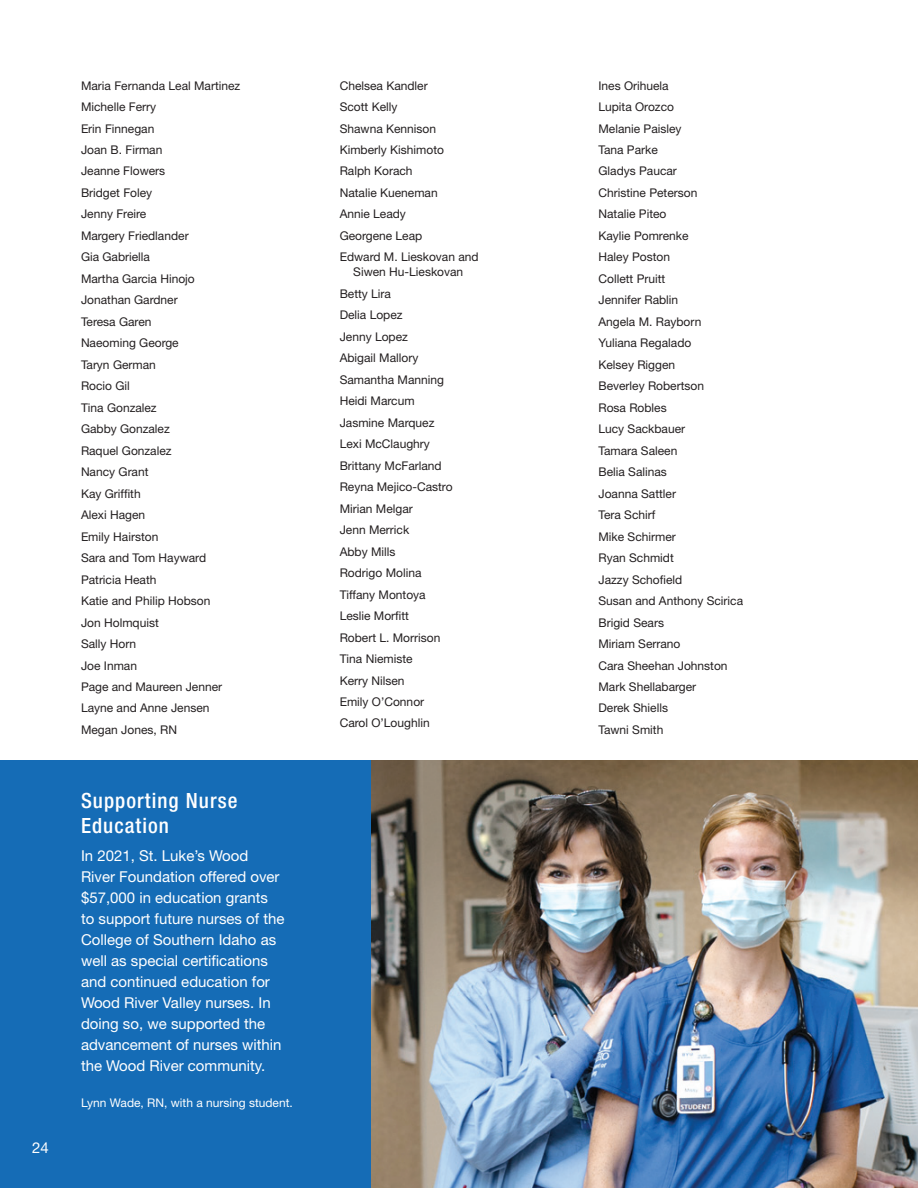
<style>
.page{position:relative;width:918px;height:1188px;background:#fff}
.page>*{position:absolute;margin:0;border:0;box-sizing:border-box;transform-origin:0 0}
.Pullout_Title{font:500 condensed 21px/25.2px "Helvetica Neue LT Pro";letter-spacing:.05em;color:#fff}
.Pullout_Text{font:15px/21px "Helvetica Neue LT Pro";color:#fff}
.Donor_List_Name{font:12px/15px "Helvetica Neue LT Pro";color:#231f20;text-align:center}
.caption_rev{font:12px "Helvetica Neue LT Pro";color:#fff}
</style>
<div class="page">
<div style="left:0;top:760px;width:391px;height:428px;background:#156cb6"></div>
<img style="left:371px;top:760px;width:547px;height:428px">
<p class="Pullout_Text" style="left:32px;top:1137px;width:18px">24</p>
<p class="Donor_List_Name" style="left:81px;top:78px;width:161px">Maria Fernanda Leal Martinez</p>
<p class="Donor_List_Name" style="left:81px;top:99px;width:77px">Michelle Ferry</p>
<p class="Donor_List_Name" style="left:81px;top:120px;width:75px">Erin Finnegan</p>
<p class="Donor_List_Name" style="left:81px;top:142px;width:83px">Joan B. Firman</p>
<p class="Donor_List_Name" style="left:81px;top:163px;width:86px">Jeanne Flowers</p>
<p class="Donor_List_Name" style="left:81px;top:185px;width:73px">Bridget Foley</p>
<p class="Donor_List_Name" style="left:81px;top:206px;width:67px">Jenny Freire</p>
<p class="Donor_List_Name" style="left:81px;top:228px;width:109px">Margery Friedlander</p>
<p class="Donor_List_Name" style="left:81px;top:249px;width:71px">Gia Gabriella</p>
<p class="Donor_List_Name" style="left:81px;top:271px;width:115px">Martha Garcia Hinojo</p>
<p class="Donor_List_Name" style="left:81px;top:292px;width:98px">Jonathan Gardner</p>
<p class="Donor_List_Name" style="left:81px;top:314px;width:72px">Teresa Garen</p>
<p class="Donor_List_Name" style="left:81px;top:335px;width:99px">Naeoming George</p>
<p class="Donor_List_Name" style="left:81px;top:357px;width:76px">Taryn German</p>
<p class="Donor_List_Name" style="left:81px;top:378px;width:50px">Rocio Gil</p>
<p class="Donor_List_Name" style="left:81px;top:400px;width:77px">Tina Gonzalez</p>
<p class="Donor_List_Name" style="left:81px;top:421px;width:90px">Gabby Gonzalez</p>
<p class="Donor_List_Name" style="left:81px;top:443px;width:92px">Raquel Gonzalez</p>
<p class="Donor_List_Name" style="left:81px;top:464px;width:69px">Nancy Grant</p>
<p class="Donor_List_Name" style="left:81px;top:486px;width:61px">Kay Griffith</p>
<p class="Donor_List_Name" style="left:81px;top:507px;width:66px">Alexi Hagen</p>
<p class="Donor_List_Name" style="left:81px;top:529px;width:79px">Emily Hairston</p>
<p class="Donor_List_Name" style="left:81px;top:550px;width:127px">Sara and Tom Hayward</p>
<p class="Donor_List_Name" style="left:81px;top:572px;width:77px">Patricia Heath</p>
<p class="Donor_List_Name" style="left:81px;top:593px;width:131px">Katie and Philip Hobson</p>
<p class="Donor_List_Name" style="left:81px;top:615px;width:79px">Jon Holmquist</p>
<p class="Donor_List_Name" style="left:81px;top:636px;width:57px">Sally Horn</p>
<p class="Donor_List_Name" style="left:81px;top:657px;width:58px">Joe Inman</p>
<p class="Donor_List_Name" style="left:81px;top:679px;width:143px">Page and Maureen Jenner</p>
<p class="Donor_List_Name" style="left:81px;top:700px;width:130px">Layne and Anne Jensen</p>
<p class="Donor_List_Name" style="left:81px;top:722px;width:98px">Megan Jones, RN</p>
<p class="Pullout_Title" style="left:81px;top:787px;width:158px">Supporting Nurse<br>Education</p>
<p class="Pullout_Text" style="left:81px;top:845px;width:205px">In 2021, St. Luke’s Wood<br>River Foundation offered over $57,000 in education grants to support future nurses of the<br>College of Southern Idaho as well as special certifications and continued education for<br>Wood River Valley nurses. In doing so, we supported the advancement of nurses within the Wood River community.</p>
<p class="caption_rev" style="left:81px;top:1095px;width:213px">Lynn Wade, RN, with a nursing student.</p>
<p class="Donor_List_Name" style="left:340px;top:78px;width:90px">Chelsea Kandler</p>
<p class="Donor_List_Name" style="left:340px;top:99px;width:59px">Scott Kelly</p>
<p class="Donor_List_Name" style="left:340px;top:120px;width:98px">Shawna Kennison</p>
<p class="Donor_List_Name" style="left:340px;top:142px;width:106px">Kimberly Kishimoto</p>
<p class="Donor_List_Name" style="left:340px;top:163px;width:74px">Ralph Korach</p>
<p class="Donor_List_Name" style="left:340px;top:185px;width:100px">Natalie Kueneman</p>
<p class="Donor_List_Name" style="left:340px;top:206px;width:68px">Annie Leady</p>
<p class="Donor_List_Name" style="left:340px;top:228px;width:84px">Georgene Leap</p>
<p class="Donor_List_Name" style="left:340px;top:249px;width:140px">Edward M. Lieskovan and<br>Siwen Hu-Lieskovan</p>
<p class="Donor_List_Name" style="left:340px;top:286px;width:53px">Betty Lira</p>
<p class="Donor_List_Name" style="left:340px;top:307px;width:64px">Delia Lopez</p>
<p class="Donor_List_Name" style="left:340px;top:329px;width:70px">Jenny Lopez</p>
<p class="Donor_List_Name" style="left:340px;top:350px;width:80px">Abigail Mallory</p>
<p class="Donor_List_Name" style="left:340px;top:372px;width:106px">Samantha Manning</p>
<p class="Donor_List_Name" style="left:340px;top:393px;width:76px">Heidi Marcum</p>
<p class="Donor_List_Name" style="left:340px;top:415px;width:96px">Jasmine Marquez</p>
<p class="Donor_List_Name" style="left:340px;top:436px;width:92px">Lexi McClaughry</p>
<p class="Donor_List_Name" style="left:340px;top:458px;width:104px">Brittany McFarland</p>
<p class="Donor_List_Name" style="left:340px;top:479px;width:114px">Reyna Mejico-Castro</p>
<p class="Donor_List_Name" style="left:340px;top:501px;width:75px">Mirian Melgar</p>
<p class="Donor_List_Name" style="left:340px;top:522px;width:71px">Jenn Merrick</p>
<p class="Donor_List_Name" style="left:340px;top:544px;width:57px">Abby Mills</p>
<p class="Donor_List_Name" style="left:340px;top:565px;width:83px">Rodrigo Molina</p>
<p class="Donor_List_Name" style="left:340px;top:587px;width:88px">Tiffany Montoya</p>
<p class="Donor_List_Name" style="left:340px;top:608px;width:71px">Leslie Morfitt</p>
<p class="Donor_List_Name" style="left:340px;top:630px;width:102px">Robert L. Morrison</p>
<p class="Donor_List_Name" style="left:340px;top:651px;width:74px">Tina Niemiste</p>
<p class="Donor_List_Name" style="left:340px;top:672px;width:66px">Kerry Nilsen</p>
<p class="Donor_List_Name" style="left:340px;top:694px;width:86px">Emily O’Connor</p>
<p class="Donor_List_Name" style="left:340px;top:715px;width:92px">Carol O’Loughlin</p>
<p class="Donor_List_Name" style="left:598px;top:78px;width:72px">Ines Orihuela</p>
<p class="Donor_List_Name" style="left:598px;top:99px;width:77px">Lupita Orozco</p>
<p class="Donor_List_Name" style="left:598px;top:120px;width:85px">Melanie Paisley</p>
<p class="Donor_List_Name" style="left:598px;top:142px;width:61px">Tana Parke</p>
<p class="Donor_List_Name" style="left:598px;top:163px;width:80px">Gladys Paucar</p>
<p class="Donor_List_Name" style="left:598px;top:185px;width:100px">Christine Peterson</p>
<p class="Donor_List_Name" style="left:598px;top:206px;width:69px">Natalie Piteo</p>
<p class="Donor_List_Name" style="left:598px;top:228px;width:92px">Kaylie Pomrenke</p>
<p class="Donor_List_Name" style="left:598px;top:249px;width:73px">Haley Poston</p>
<p class="Donor_List_Name" style="left:598px;top:271px;width:68px">Collett Pruitt</p>
<p class="Donor_List_Name" style="left:598px;top:292px;width:81px">Jennifer Rablin</p>
<p class="Donor_List_Name" style="left:598px;top:314px;width:104px">Angela M. Rayborn</p>
<p class="Donor_List_Name" style="left:598px;top:335px;width:94px">Yuliana Regalado</p>
<p class="Donor_List_Name" style="left:598px;top:357px;width:78px">Kelsey Riggen</p>
<p class="Donor_List_Name" style="left:598px;top:378px;width:107px">Beverley Robertson</p>
<p class="Donor_List_Name" style="left:598px;top:400px;width:70px">Rosa Robles</p>
<p class="Donor_List_Name" style="left:598px;top:421px;width:88px">Lucy Sackbauer</p>
<p class="Donor_List_Name" style="left:598px;top:443px;width:80px">Tamara Saleen</p>
<p class="Donor_List_Name" style="left:598px;top:464px;width:70px">Belia Salinas</p>
<p class="Donor_List_Name" style="left:598px;top:486px;width:79px">Joanna Sattler</p>
<p class="Donor_List_Name" style="left:598px;top:507px;width:58px">Tera Schirf</p>
<p class="Donor_List_Name" style="left:598px;top:529px;width:79px">Mike Schirmer</p>
<p class="Donor_List_Name" style="left:598px;top:550px;width:77px">Ryan Schmidt</p>
<p class="Donor_List_Name" style="left:598px;top:572px;width:85px">Jazzy Schofield</p>
<p class="Donor_List_Name" style="left:598px;top:593px;width:146px">Susan and Anthony Scirica</p>
<p class="Donor_List_Name" style="left:598px;top:615px;width:67px">Brigid Sears</p>
<p class="Donor_List_Name" style="left:598px;top:636px;width:84px">Miriam Serrano</p>
<p class="Donor_List_Name" style="left:598px;top:657px;width:131px">Cara Sheehan Johnston</p>
<p class="Donor_List_Name" style="left:598px;top:679px;width:99px">Mark Shellabarger</p>
<p class="Donor_List_Name" style="left:598px;top:700px;width:71px">Derek Shiells</p>
<p class="Donor_List_Name" style="left:598px;top:722px;width:66px">Tawni Smith</p>
</div>
